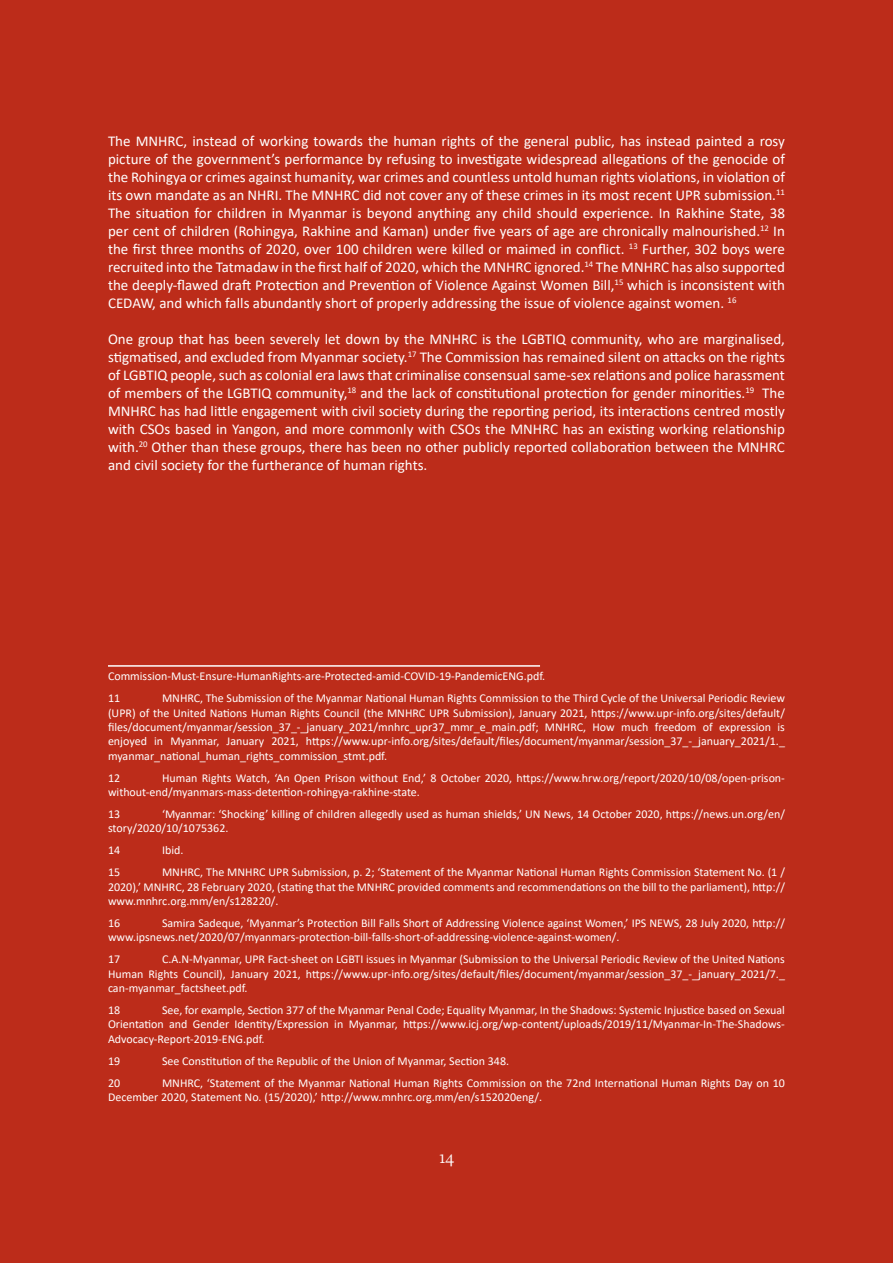
<style>
.page{position:relative;width:893px;height:1263px;background:#bc2c1a}
.page>*{position:absolute;margin:0;border:0;box-sizing:border-box;transform-origin:0 0}
.t1{font:18px "Freight Text Pro";color:#fff}
.t2{font:15px/18px "Calibri";color:#fff;text-align:justify}
.t3{font:12px/14.4px "Calibri";color:#fff}
</style>
<div class="page">
<hr style="left:108px;top:665px;width:432px;height:2px;background:#fff">
<p class="t2" style="left:108px;top:132px;width:678px">The MNHRC, instead of working towards the human rights of the general public, has instead painted a rosy picture of the government’s performance by refusing to investigate widespread allegations of the genocide of the Rohingya or crimes against humanity, war crimes and countless untold human rights violations, in violation of its own mandate as an NHRI. The MNHRC did not cover any of these crimes in its most recent UPR submission.<sup>11<br></sup>The situation for children in Myanmar is beyond anything any child should experience. In Rakhine State, 38 per cent of children (Rohingya, Rakhine and Kaman) under five years of age are chronically malnourished.<sup>12</sup> In the first three months of 2020, over 100 children were killed or maimed in conflict. <sup>13</sup> Further, 302 boys were recruited into the Tatmadaw in the first half of 2020, which the MNHRC ignored.<sup>14</sup> The MNHRC has also supported the deeply-flawed draft Protection and Prevention of Violence Against Women Bill,<sup>15</sup> which is inconsistent with CEDAW, and which falls abundantly short of properly addressing the issue of violence against women. <sup>16</sup></p>
<p class="t2" style="left:108px;top:330px;width:678px">One group that has been severely let down by the MNHRC is the LGBTIQ community, who are marginalised, stigmatised, and excluded from Myanmar society.<sup>17</sup> The Commission has remained silent on attacks on the rights of LGBTIQ people, such as colonial era laws that criminalise consensual same-sex relations and police harassment of members of the LGBTIQ community,<sup>18</sup> and the lack of constitutional protection for gender minorities.<sup>19</sup> The MNHRC has had little engagement with civil society during the reporting period, its interactions centred mostly with CSOs based in Yangon, and more commonly with CSOs the MNHRC has an existing working relationship with.<sup>20</sup> Other than these groups, there has been no other publicly reported collaboration between the MNHRC and civil society for the furtherance of human rights.</p>
<p class="t3" style="left:108px;top:665px;width:439px;line-height:21.9px">Commission-Must-Ensure-HumanRights-are-Protected-amid-COVID-19-PandemicENG.pdf.<br>11</p>
<p class="t3" style="left:108px;top:691px;width:678px;text-align:justify;text-indent:54px">MNHRC, The Submission of the Myanmar National Human Rights Commission to the Third Cycle of the Universal Periodic Review (UPR) of the United Nations Human Rights Council (the MNHRC UPR Submission), January 2021, https://www.upr-info.org/sites/default/ files/document/myanmar/session_37_-_january_2021/mnhrc_upr37_mmr_e_main.pdf; MNHRC, How much freedom of expression is enjoyed in Myanmar, January 2021, https://www.upr-info.org/sites/default/files/document/myanmar/session_37_-_january_2021/1._ myanmar_national_human_rights_commission_stmt.pdf.</p>
<p class="t3" style="left:108px;top:770px;width:14px">12</p>
<p class="t3" style="left:108px;top:770px;width:678px;text-indent:54px">Human Rights Watch, ‘An Open Prison without End,’ 8 October 2020, https://www.hrw.org/report/2020/10/08/open-prison&shy;without-end/myanmars-mass-detention-rohingya-rakhine-state.</p>
<p class="t3" style="left:108px;top:806px;width:14px">13</p>
<p class="t3" style="left:108px;top:806px;width:678px;text-indent:54px">‘Myanmar: ‘Shocking’ killing of children allegedly used as human shields,’ UN News, 14 October 2020, https://news.un.org/en/ story/2020/10/1075362.</p>
<p class="t3" style="left:108px;top:843px;width:14px">14</p>
<p class="t3" style="left:162px;top:843px;width:23px">Ibid.</p>
<p class="t3" style="left:108px;top:865px;width:14px">15</p>
<p class="t3" style="left:108px;top:865px;width:678px;text-align:justify;text-indent:54px">MNHRC, The MNHRC UPR Submission, p. 2; ‘Statement of the Myanmar National Human Rights Commission Statement No. (1 / 2020),’ MNHRC, 28 February 2020, (stating that the MNHRC provided comments and recommendations on the bill to the parliament), http:// www.mnhrc.org.mm/en/s128220/.</p>
<p class="t3" style="left:108px;top:915px;width:14px">16</p>
<p class="t3" style="left:108px;top:915px;width:678px;text-indent:54px">Samira Sadeque, ‘Myanmar’s Protection Bill Falls Short of Addressing Violence against Women,’ IPS NEWS, 28 July 2020, http:// www.ipsnews.net/2020/07/myanmars-protection-bill-falls-short-of-addressing-violence-against-women/.</p>
<p class="t3" style="left:108px;top:952px;width:14px">17</p>
<p class="t3" style="left:108px;top:952px;width:678px;text-align:justify;text-indent:54px">C.A.N-Myanmar, UPR Fact-sheet on LGBTI issues in Myanmar (Submission to the Universal Periodic Review of the United Nations Human Rights Council), January 2021, https://www.upr-info.org/sites/default/files/document/myanmar/session_37_-_january_2021/7._ can-myanmar_factsheet.pdf.</p>
<p class="t3" style="left:108px;top:1002px;width:14px">18</p>
<p class="t3" style="left:108px;top:1002px;width:678px;text-align:justify;text-indent:54px">See, for example, Section 377 of the Myanmar Penal Code; Equality Myanmar, In the Shadows: Systemic Injustice based on Sexual Orientation and Gender Identity/Expression in Myanmar, https://www.icj.org/wp-content/uploads/2019/11/Myanmar-In-The-Shadows-Advocacy-Report-2019-ENG.pdf.</p>
<p class="t3" style="left:108px;top:1053px;width:14px">19</p>
<p class="t3" style="left:162px;top:1053px;width:349px">See Constitution of the Republic of the Union of Myanmar, Section 348.</p>
<p class="t3" style="left:108px;top:1075px;width:14px">20</p>
<p class="t3" style="left:108px;top:1075px;width:678px;text-indent:54px">MNHRC, ‘Statement of the Myanmar National Human Rights Commission on the 72nd International Human Rights Day on 10<br>December 2020, Statement No. (15/2020),’ http://www.mnhrc.org.mm/en/s152020eng/.</p>
<h1 class="t1" style="left:439px;top:1145px;width:16px">14</h1>
</div>
